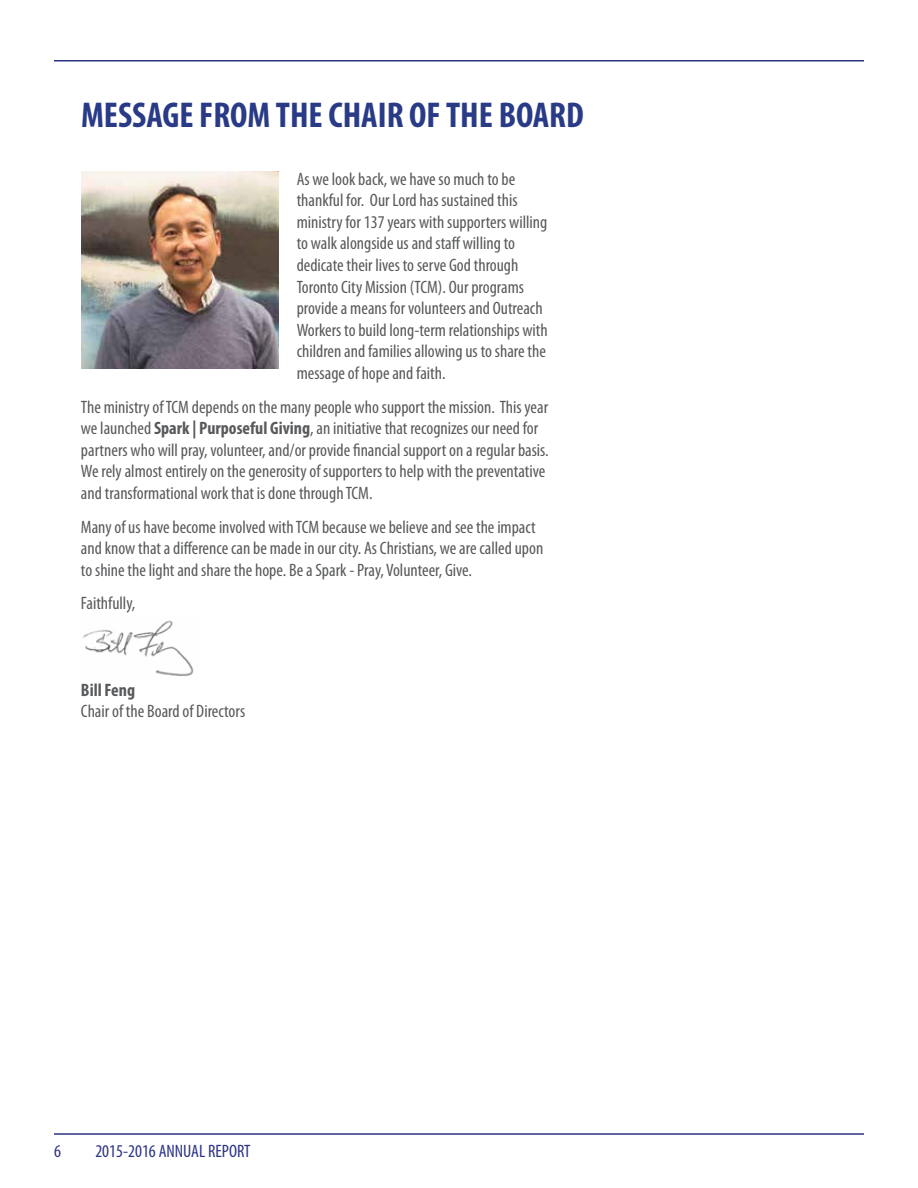
<style>
.page{position:relative;width:918px;height:1188px;background:#fff}
.page>*{position:absolute;margin:0;border:0;box-sizing:border-box;transform-origin:0 0}
.t1{font:700 condensed 36px "Myriad Pro";color:#293a87}
.t2{font:condensed 18px/21.6px "Myriad Pro";color:#58595b}
.t3{font:condensed 18px "Myriad Pro";color:#2c3384}
.t4{font:700 condensed 18px "Myriad Pro";color:#58595b}
.s1{font-weight:700}
</style>
<div class="page">
<hr style="left:54px;top:1133px;width:810px;height:2px;background:#2c3384">
<hr style="left:54px;top:60px;width:810px;height:2px;background:#2c3384">
<img style="left:82px;top:620px;width:112px;height:56px">
<img style="left:81px;top:171px;width:198px;height:198px">
<h1 class="t1" style="left:81px;top:95px;width:504px">MESSAGE FROM THE CHAIR OF THE BOARD</h1>
<p class="t2" style="left:297px;top:168px;width:253px">As we look back, we have so much to be thankful for. Our Lord has sustained this ministry for 137 years with supporters willing to walk alongside us and staff willing to dedicate their lives to serve God through Toronto City Mission (TCM). Our programs provide a means for volunteers and Outreach Workers to build long-term relationships with children and families allowing us to share the message of hope and faith.</p>
<p class="t2" style="left:81px;top:396px;width:469px">The ministry of TCM depends on the many people who support the mission. This year we launched <span class="s1">Spark | Purposeful Giving</span>, an initiative that recognizes our need for partners who will pray, volunteer, and/or provide financial support on a regular basis.<br>We rely almost entirely on the generosity of supporters to help with the preventative and transformational work that is done through TCM.</p>
<p class="t2" style="left:81px;top:516px;width:464px">Many of us have become involved with TCM because we believe and see the impact and know that a difference can be made in our city. As Christians, we are called upon to shine the light and share the hope. Be a Spark - Pray, Volunteer, Give.</p>
<p class="t2" style="left:81px;top:593px;width:56px">Faithfully,</p>
<p class="t4" style="left:81px;top:680px;width:56px">Bill Feng</p>
<p class="t2" style="left:81px;top:701px;width:166px">Chair of the Board of Directors</p>
<p class="t3" style="left:54px;top:1141px;width:8px">6</p>
<p class="t3" style="left:95px;top:1141px;width:157px">2015-2016 ANNUAL REPORT</p>
</div>
